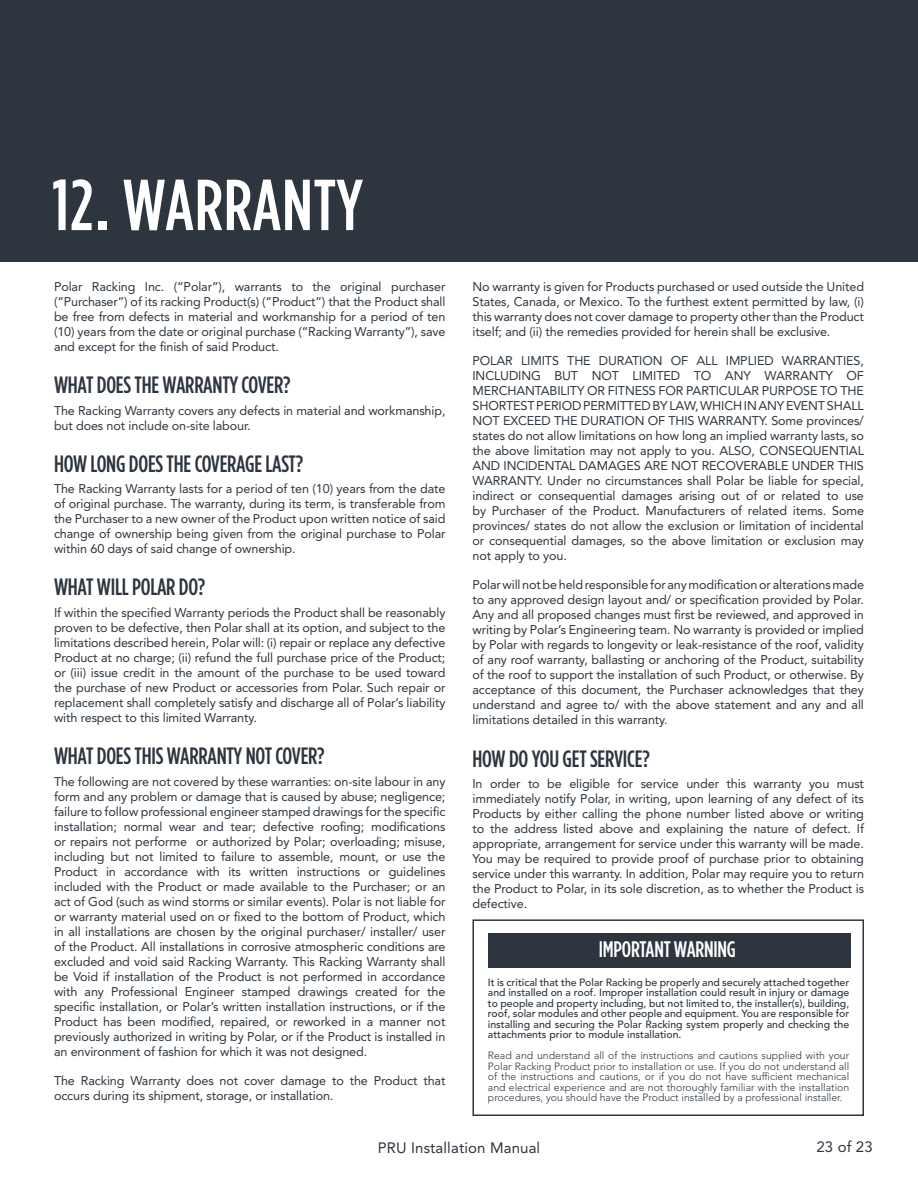
<style>
.page{position:relative;width:918px;height:1188px;background:#fff}
.page>*{position:absolute;margin:0;border:0;box-sizing:border-box;transform-origin:0 0}
.t1{font:500 72px "Gotham Condensed";letter-spacing:.01em;color:#fff}
.t2{font:500 23.7px "Gotham Condensed";letter-spacing:-.01em;color:#2d353f}
.t3{font:500 22.5px "Gotham Condensed";letter-spacing:-.01em;color:#fff}
.t4{font:15px "Avenir LT Std";letter-spacing:.01em;color:#2d353f}
.t5{font:12.6px/15px "Avenir LT Std";letter-spacing:-.01em;color:#2d353f;text-align:justify}
.t6{font:500 10.5px/10.5px "Avenir LT Std";color:#2d353f;text-align:justify}
.t7{font:300 10.5px/10.5px "Avenir LT Std";color:#2d353f;text-align:justify}
</style>
<div class="page">
<div style="left:0;top:0;width:918px;height:261px;background:#2d353f"></div>
<div style="left:488px;top:933px;width:363px;height:35px;background:#2d353f"></div>
<div style="left:472px;top:919px;width:392px;height:197px;border:2px solid #2d353f"></div>
<h1 class="t1" style="left:52px;top:165px;width:287px">12. WARRANTY</h1>
<p class="t5" style="left:54px;top:279px;width:393px">Polar Racking Inc. (“Polar”), warrants to the original purchaser (“Purchaser”) of its racking Product(s) (“Product”) that the Product shall be free from defects in material and workmanship for a period of ten (10) years from the date or original purchase (“Racking Warranty”), save and except for the finish of said Product.</p>
<h2 class="t2" style="left:54px;top:371px;width:238px">WHAT DOES THE WARRANTY COVER?</h2>
<p class="t5" style="left:54px;top:403px;width:393px">The Racking Warranty covers any defects in material and workmanship, but does not include on-site labour.</p>
<h2 class="t2" style="left:54px;top:450px;width:251px">HOW LONG DOES THE COVERAGE LAST?</h2>
<p class="t5" style="left:54px;top:482px;width:393px">The Racking Warranty lasts for a period of ten (10) years from the date of original purchase. The warranty, during its term, is transferable from the Purchaser to a new owner of the Product upon written notice of said change of ownership being given from the original purchase to Polar within 60 days of said change of ownership.</p>
<h2 class="t2" style="left:54px;top:574px;width:153px">WHAT WI LL POLAR DO?</h2>
<p class="t5" style="left:54px;top:605px;width:393px">If within the specified Warranty periods the Product shall be reasonably proven to be defective, then Polar shall at its option, and subject to the limitations described herein, Polar will: (i) repair or replace any defective Product at no charge; (ii) refund the full purchase price of the Product; or (iii) issue credit in the amount of the purchase to be used toward the purchase of new Product or accessories from Polar. Such repair or replacement shall completely satisfy and discharge all of Polar’s liability with respect to this limited Warranty.</p>
<h2 class="t2" style="left:54px;top:743px;width:272px">WHAT DOES THIS WARRANTY NOT COVER?</h2>
<p class="t5" style="left:54px;top:774px;width:393px">The following are not covered by these warranties: on-site labour in any form and any problem or damage that is caused by abuse; negligence; failure to follow professional engineer stamped drawings for the specific installation; normal wear and tear; defective roofing; modifications or repairs not performe or authorized by Polar; overloading; misuse, including but not limited to failure to assemble, mount, or use the Product in accordance with its written instructions or guidelines included with the Product or made available to the Purchaser; or an act of God (such as wind storms or similar events). Polar is not liable for or warranty material used on or fixed to the bottom of Product, which in all installations are chosen by the original purchaser/ installer/ user of the Product. All installations in corrosive atmospheric conditions are excluded and void said Racking Warranty. This Racking Warranty shall be Void if installation of the Product is not performed in accordance with any Professional Engineer stamped drawings created for the specific installation, or Polar’s written installation instructions, or if the Product has been modified, repaired, or reworked in a manner not previously authorized in writing by Polar, or if the Product is installed in an environment of fashion for which it was not designed.</p>
<p class="t5" style="left:54px;top:1073px;width:393px">The Racking Warranty does not cover damage to the Product that occurs during its shipment, storage, or installation.</p>
<p class="t5" style="left:472px;top:279px;width:393px">No warranty is given for Products purchased or used outside the United States, Canada, or Mexico. To the furthest extent permitted by law, (i) this warranty does not cover damage to property other than the Product itself; and (ii) the remedies provided for herein shall be exclusive.</p>
<p class="t5" style="left:472px;top:354px;width:393px">POLAR LIMITS THE DURATION OF ALL IMPLIED WARRANTIES, INCLUDING BUT NOT LIMITED TO ANY WARRANTY OF MERCHANTABILITY OR FITNESS FOR PARTICULAR PURPOSE TO THE SHORTEST PERIOD PERMITTED BY LAW, WHICH IN ANY EVENT SHALL NOT EXCEED THE DURATION OF THIS WARRANTY. Some provinces/ states do not allow limitations on how long an implied warranty lasts, so the above limitation may not apply to you. ALSO, CONSEQUENTIAL AND INCIDENTAL DAMAGES ARE NOT RECOVERABLE UNDER THIS WARRANTY. Under no circumstances shall Polar be liable for special, indirect or consequential damages arising out of or related to use by Purchaser of the Product. Manufacturers of related items. Some provinces/ states do not allow the exclusion or limitation of incidental or consequential damages, so the above limitation or exclusion may not apply to you.</p>
<p class="t5" style="left:472px;top:578px;width:393px">Polar will not be held responsible for any modification or alterations made to any approved design layout and/ or specification provided by Polar.<br>Any and all proposed changes must first be reviewed, and approved in writing by Polar’s Engineering team. No warranty is provided or implied by Polar with regards to longevity or leak-resistance of the roof, validity of any roof warranty, ballasting or anchoring of the Product, suitability of the roof to support the installation of such Product, or otherwise. By acceptance of this document, the Purchaser acknowledges that they understand and agree to/ with the above statement and any and all limitations detailed in this warranty.</p>
<h2 class="t2" style="left:472px;top:745px;width:179px">HOW DO YOU GET SERVICE?</h2>
<p class="t5" style="left:472px;top:777px;width:393px">In order to be eligible for service under this warranty you must immediately notify Polar, in writing, upon learning of any defect of its Products by either calling the phone number listed above or writing to the address listed above and explaining the nature of defect. If appropriate, arrangement for service under this warranty will be made.<br>You may be required to provide proof of purchase prior to obtaining service under this warranty. In addition, Polar may require you to return the Product to Polar, in its sole discretion, as to whether the Product is defective.</p>
<h3 class="t3" style="left:599px;top:937px;width:139px">IMPORTANT WARNING</h3>
<p class="t6" style="left:488px;top:977px;width:363px">It is critical that the Polar Racking be properly and securely attached together and installed on a roof. I mproper installation could result in injury or damage to people and property including, but not limited to, the installer(s), building, roof, solar modules and other people and equipment. You are responsible for installing and securing the Polar Racking system properly and checking the attachments prior to module installation.</p>
<p class="t7" style="left:488px;top:1050px;width:363px">Read and understand all of the instructions and cautions supplied with your Polar Racking Product prior to installation or use. If you do not understand all of the instructions and cautions, or if you do not have sufficient mechanical and electrical experience and are not thoroughly familiar with the installation procedures, you should have the Product installed by a professional installer.</p>
<p class="t4" style="left:378px;top:1139px;width:164px">PRU Installation Manual</p>
<p class="t4" style="left:816px;top:1138px;width:58px">23 of 23</p>
</div>
